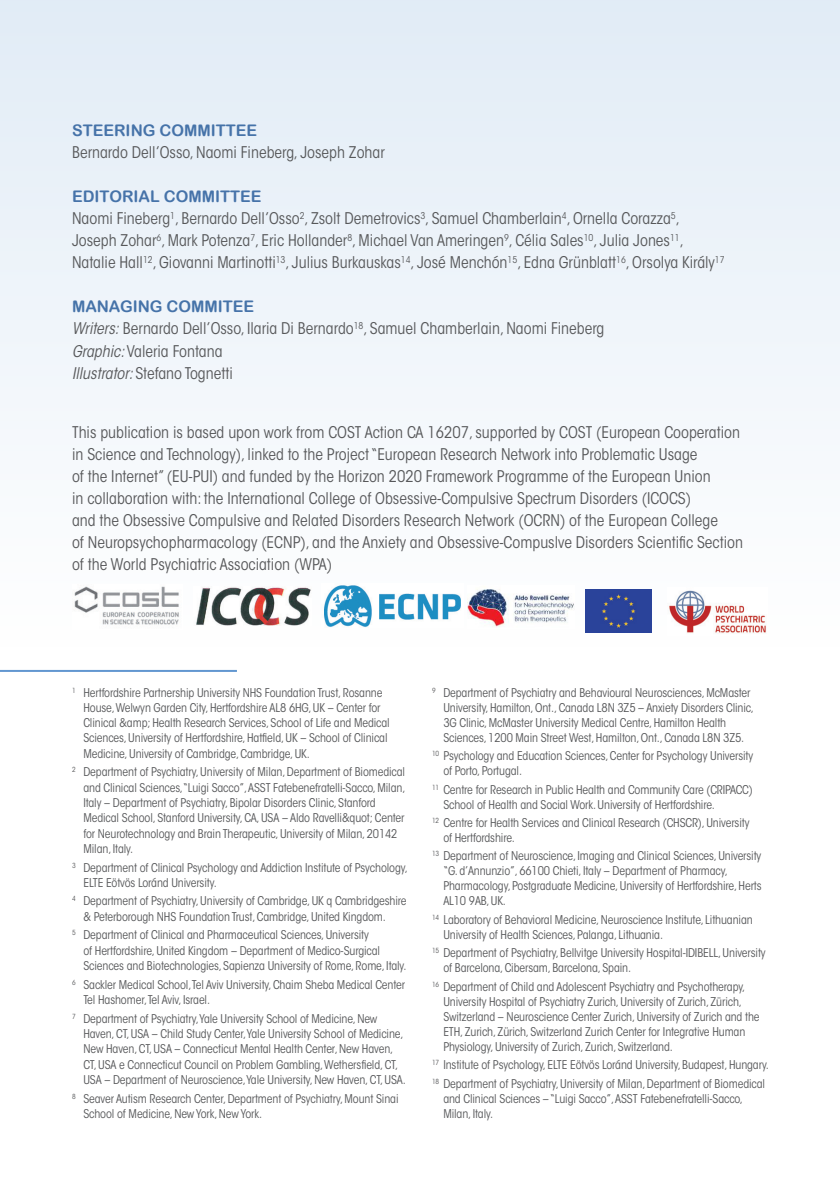
<style>
.page{position:relative;width:840px;height:1191px;background:#fff}
.page>*{position:absolute;margin:0;border:0;box-sizing:border-box;transform-origin:0 0}
.t1{font:condensed 16px/22px "ITC Avant Garde Std";color:#57585a}
.t2{font:16px "Arial Rounded MT Bold";color:#4673a9}
.t3{font:condensed 12px/15.2px "ITC Avant Garde Std";letter-spacing:-.01em;color:#57585a}
.s1{font-style:italic}
</style>
<div class="page">
<div style="left:0;top:0;width:839px;height:649px;background:linear-gradient(to bottom,#e1ecf6,#fefefe)"></div>
<hr style="left:0;top:670px;width:237px;height:2px;background:#6297d0">
<img style="left:585px;top:589px;width:65px;height:44px">
<img style="left:72px;top:585px;width:110px;height:45px">
<img style="left:193px;top:586px;width:118px;height:39px">
<img style="left:322px;top:583px;width:141px;height:44px">
<img style="left:467px;top:585px;width:107px;height:43px">
<img style="left:667px;top:587px;width:100px;height:48px">
<p class="t2" style="left:72px;top:121px;width:186px">STEERING COMMITTEE</p>
<p class="t1" style="left:72px;top:142px;width:314px">Bernardo Dell’Osso, Naomi Fineberg, Joseph Zohar</p>
<p class="t2" style="left:72px;top:187px;width:191px">EDITORIAL COMMITTEE</p>
<p class="t1" style="left:72px;top:208px;width:653px">Naomi Fineberg<sup>1</sup>, Bernardo Dell’Osso<sup>2</sup>, Zsolt Demetrovics<sup>3</sup>, Samuel Chamberlain<sup>4</sup>, Ornella Corazza<sup>5</sup>,<br>Joseph Zohar<sup>6</sup>, Mark Potenza<sup>7</sup>, Eric Hollander<sup>8</sup>, Michael Van Ameringen<sup>9</sup>, Célia Sales<sup>10</sup>, Julia Jones<sup>11</sup>,<br>Natalie Hall<sup>12</sup>, Giovanni Martinotti<sup>13</sup>, Julius Burkauskas<sup>14</sup>, José Menchón<sup>15</sup>, Edna Grünblatt<sup>16</sup>, Orsolya Király<sup>17</sup></p>
<p class="t2" style="left:72px;top:297px;width:183px">MANAGING COMMITEE</p>
<p class="t1" style="left:72px;top:318px;width:533px"><span class="s1">Writers:</span> Bernardo Dell’Osso, Ilaria Di Bernardo<sup>18</sup>, Samuel Chamberlain, Naomi Fineberg</p>
<p class="t1" style="left:72px;top:340px;width:152px"><span class="s1">Graphic:</span> Valeria Fontana</p>
<p class="t1" style="left:72px;top:362px;width:162px"><span class="s1">Illustrator:</span> Stefano Tognetti</p>
<p class="t1" style="left:72px;top:421px;width:672px">This publication is based upon work from COST Action CA 16207, supported by COST (European Cooperation in Science and Technology), linked to the Project “European Research Network into Problematic Usage<br>of the Internet” (EU-PUI) and funded by the Horizon 2020 Framework Programme of the European Union<br>in collaboration with: the International College of Obsessive-Compulsive Spectrum Disorders (ICOCS)<br>and the Obsessive Compulsive and Related Disorders Research Network (OCRN) of the European College<br>of Neuropsychopharmacology (ECNP), and the Anxiety and Obsessive-Compuslve Disorders Scientific Section of the World Psychiatric Association (WPA)</p>
<p class="t3" style="left:83px;top:684px;width:308px;text-indent:-11px"><sup>1</sup> Hertfordshire Partnership University NHS Foundation Trust, Rosanne House, Welwyn Garden City, Hertfordshire AL8 6HG, UK – Center for Clinical &amp;amp; Health Research Services, School of Life and Medical Sciences, University of Hertfordshire, Hatfield, UK – School of Clinical Medicine, University of Cambridge, Cambridge, UK.</p>
<p class="t3" style="left:83px;top:764px;width:323px;text-indent:-11px"><sup>2</sup> Department of Psychiatry, University of Milan, Department of Biomedical and Clinical Sciences,“Luigi Sacco”, ASST Fatebenefratelli-Sacco, Milan, Italy – Department of Psychiatry, Bipolar Disorders Clinic, Stanford Medical School, Stanford University, CA, USA – Aldo Ravelli&amp;quot; Center for Neurotechnology and Brain Therapeutic, University of Milan, 20142<br>Milan, Italy.</p>
<p class="t3" style="left:83px;top:859px;width:326px;text-indent:-11px"><sup>3</sup> Department of Clinical Psychology and Addiction Institute of Psychology,<br>ELTE Eötvös Loránd University.</p>
<p class="t3" style="left:83px;top:893px;width:324px;text-indent:-11px"><sup>4</sup> Department of Psychiatry, University of Cambridge, UK q Cambridgeshire &amp; Peterborough NHS Foundation Trust, Cambridge, United Kingdom.</p>
<p class="t3" style="left:83px;top:927px;width:324px;text-indent:-11px"><sup>5</sup> Department of Clinical and Pharmaceutical Sciences, University<br>of Hertfordshire, United Kingdom – Department of Medico-Surgical<br>Sciences and Biotechnologies, Sapienza University of Rome, Rome, Italy.</p>
<p class="t3" style="left:83px;top:976px;width:323px;text-indent:-11px"><sup>6</sup> Sackler Medical School,Tel Aviv University, Chaim Sheba Medical Center<br>Tel Hashomer,Tel Aviv, Israel.</p>
<p class="t3" style="left:83px;top:1010px;width:324px;text-indent:-11px"><sup>7</sup> Department of Psychiatry,Yale University School of Medicine, New Haven, CT, USA – Child Study Center,Yale University School of Medicine, New Haven, CT, USA – Connecticut Mental Health Center, New Haven, CT, USA e Connecticut Council on Problem Gambling, Wethersfield, CT, USA – Department of Neuroscience,Yale University, New Haven, CT, USA.</p>
<p class="t3" style="left:83px;top:1090px;width:316px;text-indent:-11px"><sup>8</sup> Seaver Autism Research Center, Department of Psychiatry, Mount Sinai<br>School of Medicine, New York, New York.</p>
<p class="t3" style="left:443px;top:684px;width:312px;text-indent:-11px"><sup>9</sup> Department of Psychiatry and Behavioural Neurosciences, McMaster University, Hamilton, Ont., Canada L8N 3Z5 – Anxiety Disorders Clinic, 3G Clinic, McMaster University Medical Centre, Hamilton Health Sciences, 1200 Main Street West, Hamilton, Ont., Canada L8N 3Z5.</p>
<p class="t3" style="left:443px;top:748px;width:311px;text-indent:-11px"><sup>10</sup> Psychology and Education Sciences, Center for Psychology University of Porto, Portugal.</p>
<p class="t3" style="left:443px;top:781px;width:311px;text-indent:-11px"><sup>11</sup> Centre for Research in Public Health and Community Care (CRIPACC)<br>School of Health and Social Work. University of Hertfordshire.</p>
<p class="t3" style="left:443px;top:815px;width:307px;text-indent:-11px"><sup>12</sup> Centre for Health Services and Clinical Research (CHSCR), University of Hertfordshire.</p>
<p class="t3" style="left:443px;top:848px;width:319px;text-indent:-11px"><sup>13</sup> Department of Neuroscience, Imaging and Clinical Sciences, University “G. d’Annunzio”, 66100 Chieti, Italy – Department of Pharmacy, Pharmacology, Postgraduate Medicine, University of Hertfordshire, Herts AL10 9AB, UK.</p>
<p class="t3" style="left:443px;top:912px;width:311px;text-indent:-11px"><sup>14</sup> Laboratory of Behavioral Medicine, Neuroscience Institute, Lithuanian<br>University of Health Sciences, Palanga, Lithuania.</p>
<p class="t3" style="left:443px;top:945px;width:324px;text-indent:-11px"><sup>15</sup> Department of Psychiatry, Bellvitge University Hospital-IDIBELL, University of Barcelona, Cibersam, Barcelona, Spain.</p>
<p class="t3" style="left:443px;top:979px;width:317px;text-indent:-11px"><sup>16</sup> Department of Child and Adolescent Psychiatry and Psychotherapy, University Hospital of Psychiatry Zurich, University of Zurich, Zürich, Switzerland – Neuroscience Center Zurich, University of Zurich and the ETH, Zurich, Zürich, Switzerland Zurich Center for Integrative Human Physiology, University of Zurich, Zurich, Switzerland.</p>
<p class="t3" style="left:432px;top:1057px;width:338px"><sup>17</sup> Institute of Psychology, ELTE Eötvös Loránd University, Budapest, Hungary.</p>
<p class="t3" style="left:443px;top:1076px;width:323px;text-indent:-11px"><sup>18</sup> Department of Psychiatry, University of Milan, Department of Biomedical and Clinical Sciences – “Luigi Sacco”, ASST Fatebenefratelli-Sacco,<br>Milan, Italy.</p>
</div>
